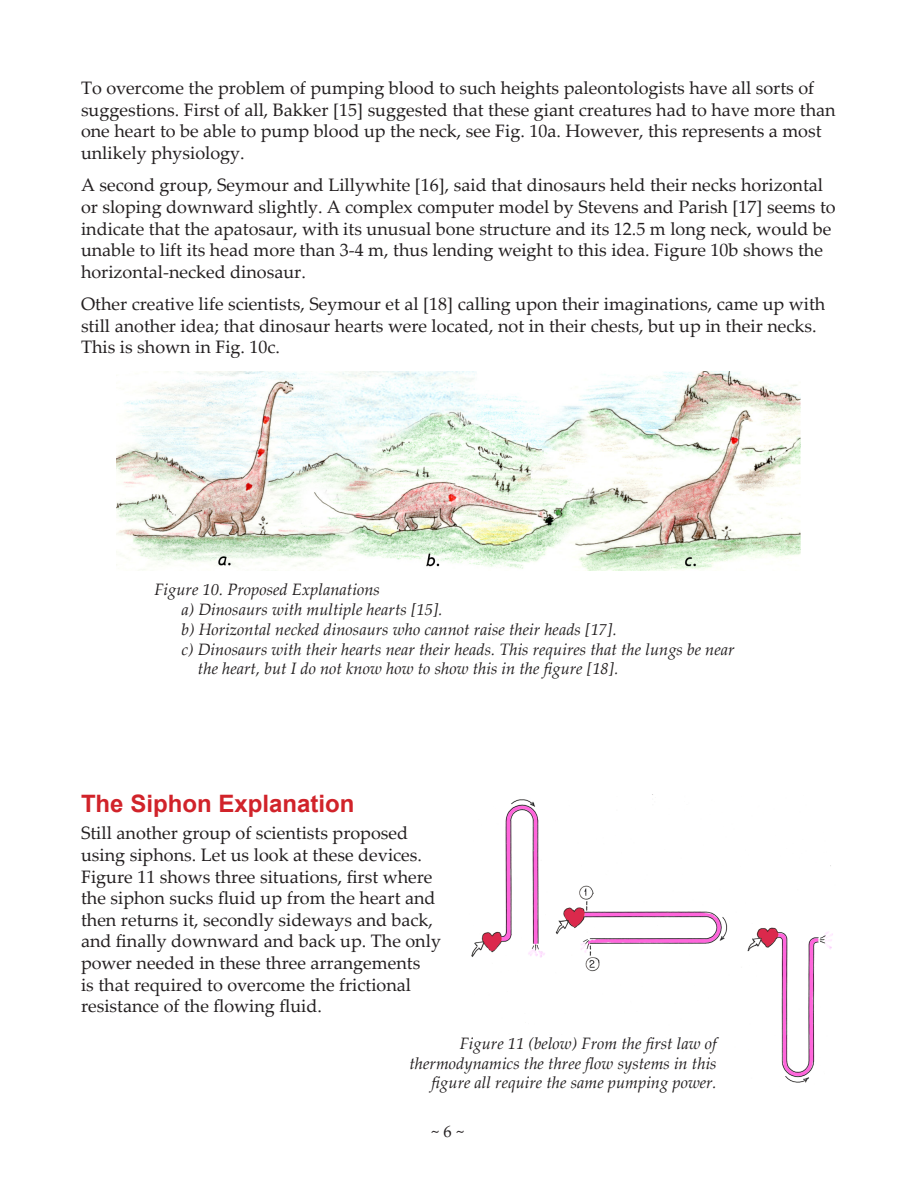
<style>
.page{position:relative;width:918px;height:1188px;background:#fff}
.page>*{position:absolute;margin:0;border:0;box-sizing:border-box;transform-origin:0 0}
.head_2-red{font:700 24px "Arial";color:#d1232a}
.paragraph{font:18px/21.6px "Palatino Linotype";color:#231f20}
.t1{font:italic 16.5px/19.8px "Palatino Linotype";color:#231f20}
.t2{font:16.5px "Palatino Linotype";color:#231f20}
</style>
<div class="page">
<img style="left:117px;top:372px;width:684px;height:199px">
<img style="left:471px;top:799px;width:362px;height:284px">
<p class="paragraph" style="left:81px;top:77px;width:756px">To overcome the problem of pumping blood to such heights paleontologists have all sorts of suggestions. First of all, Bakker [15] suggested that these giant creatures had to have more than one heart to be able to pump blood up the neck, see Fig. 10a. However, this represents a most unlikely physiology.</p>
<p class="paragraph" style="left:81px;top:174px;width:756px">A second group, Seymour and Lillywhite [16], said that dinosaurs held their necks horizontal or sloping downward slightly. A complex computer model by Stevens and Parish [17] seems to indicate that the apatosaur, with its unusual bone structure and its 12.5 m long neck, would be unable to lift its head more than 3-4 m, thus lending weight to this idea. Figure 10b shows the horizontal-necked dinosaur.</p>
<p class="paragraph" style="left:81px;top:293px;width:746px">Other creative life scientists, Seymour et al [18] calling upon their imaginations, came up with still another idea; that dinosaur hearts were located, not in their chests, but up in their necks.<br>This is shown in Fig. 10c.</p>
<p class="t1" style="left:154px;top:579px;width:227px">Figure 10. Proposed Explanations</p>
<p class="t1" style="left:181px;top:599px;width:263px">a) Dinosaurs with multiple hearts [15].</p>
<p class="t1" style="left:181px;top:619px;width:437px">b) Horizontal necked dinosaurs who cannot raise their heads [17].</p>
<p class="t1" style="left:198px;top:638px;width:538px;text-indent:-17px">c) Dinosaurs with their hearts near their heads. This requires that the lungs be near the heart, but I do not know how to show this in the figure [18].</p>
<p class="head_2-red" style="left:81px;top:788px;width:275px">The Siphon Explanation</p>
<p class="paragraph" style="left:81px;top:822px;width:362px">Still another group of scientists proposed using siphons. Let us look at these devices.<br>Figure 11 shows three situations, first where the siphon sucks fluid up from the heart and then returns it, secondly sideways and back, and finally downward and back up. The only power needed in these three arrangements<br>is that required to overcome the frictional resistance of the flowing fluid.</p>
<p class="t1" style="left:409px;top:1033px;width:309px;text-align:right">Figure 11 (below) From the first law of thermodynamics the three flow systems in this figure all require the same pumping power.</p>
<p class="t2" style="left:431px;top:1120px;width:34px">~ 6 ~</p>
</div>
